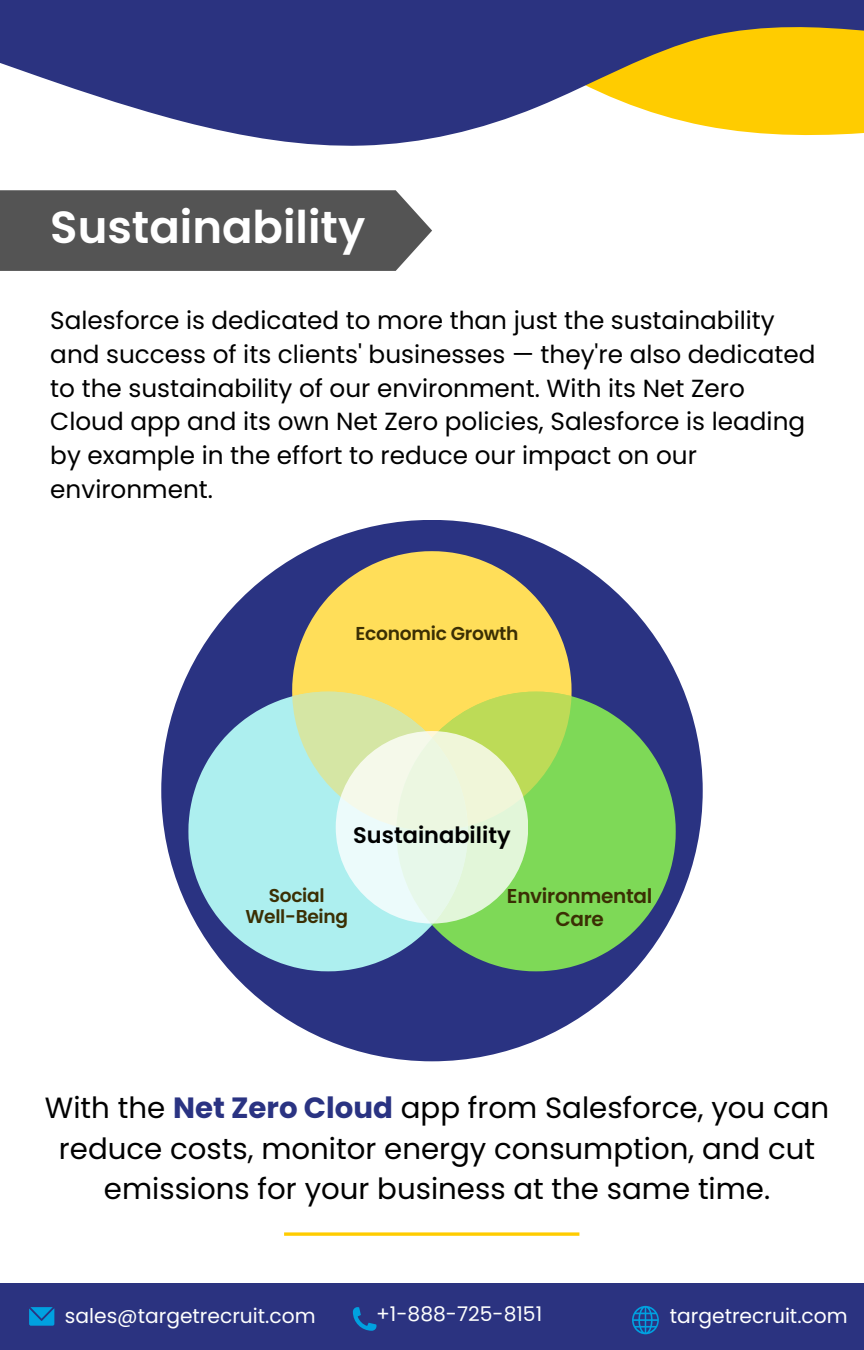
<style>
.page{position:relative;width:864px;height:1350px;background:#fff}
.page>*{position:absolute;margin:0;border:0;box-sizing:border-box;transform-origin:0 0}
.t1{font:600 45px "Poppins";color:#fff}
.t2{font:29.25px/40.5px "Poppins";color:#000;text-align:center}
.t3{font:24.75px/33.8px "Poppins";color:#000}
.t4{font:600 22.5px "Poppins";color:#000}
.t5{font:20.25px "Poppins";color:#fdfefd}
.t6{font:20.25px "Poppins";color:#fff}
.t7{font:600 20.03px/23.4px "Poppins";letter-spacing:-.015em;color:#3b2f04;text-align:center}
.t8{font:600 18.68px/21.6px "Poppins";letter-spacing:-.015em;color:#3b2f04;text-align:center}
.s1{font-weight:700;color:#2a3382}
</style>
<div class="page">
<svg style="left:0;top:0;width:864px;height:146px;fill:#2b3380"></svg>
<div style="left:0;top:1283px;width:863px;height:67px;background:#2b3380"></div>
<svg style="left:353px;top:1307px;width:24px;height:24px"></svg>
<svg style="left:632px;top:1306px;width:27px;height:28px"></svg>
<svg style="left:29px;top:1307px;width:25px;height:19px"></svg>
<div style="left:0;top:190px;width:432px;height:81px;background:#545454"></div>
<div style="left:161px;top:520px;width:542px;height:541px;background:#2a3382;border-radius:50%"></div>
<svg style="left:292px;top:551px;width:280px;height:141px;fill:#ffde59"></svg>
<svg style="left:468px;top:692px;width:208px;height:279px;fill:#7ed957"></svg>
<svg style="left:188px;top:696px;width:280px;height:275px;fill:#adefef"></svg>
<svg style="left:292px;top:692px;width:279px;height:233px;background:#b3e28e"></svg>
<svg style="left:336px;top:731px;width:192px;height:193px;background:#eaf7e6"></svg>
<svg style="left:284px;top:1232px;width:295px;height:4px"></svg>
<h1 class="t1" style="left:50px;top:196px;width:317px">Sustainability</h1>
<p class="t3" style="left:50px;top:304px;width:767px">Salesforce is dedicated to more than just the sustainability and success of its clients' businesses — they're also dedicated to the sustainability of our environment. With its Net Zero Cloud app and its own Net Zero policies, Salesforce is leading by example in the effort to reduce our impact on our environment.</p>
<p class="t8" style="left:356px;top:623px;width:165px">Economic Growth</p>
<p class="t4" style="left:353px;top:819px;width:159px">Sustainability</p>
<p class="t8" style="left:245px;top:884px;width:104px">Social<br>Well-Being</p>
<p class="t7" style="left:507px;top:884px;width:147px">Environmental<br>Care</p>
<p class="t2" style="left:45px;top:1088px;width:786px">With the <span class="s1">Net Zero Cloud</span> app from Salesforce, you can reduce costs, monitor energy consumption, and cut emissions for your business at the same time.</p>
<p class="t5" style="left:65px;top:1302px;width:252px">sales@targetrecruit.com</p>
<p class="t5" style="left:376px;top:1300px;width:167px">+1-888-725-8151</p>
<p class="t6" style="left:670px;top:1302px;width:179px">targetrecruit.com</p>
</div>
